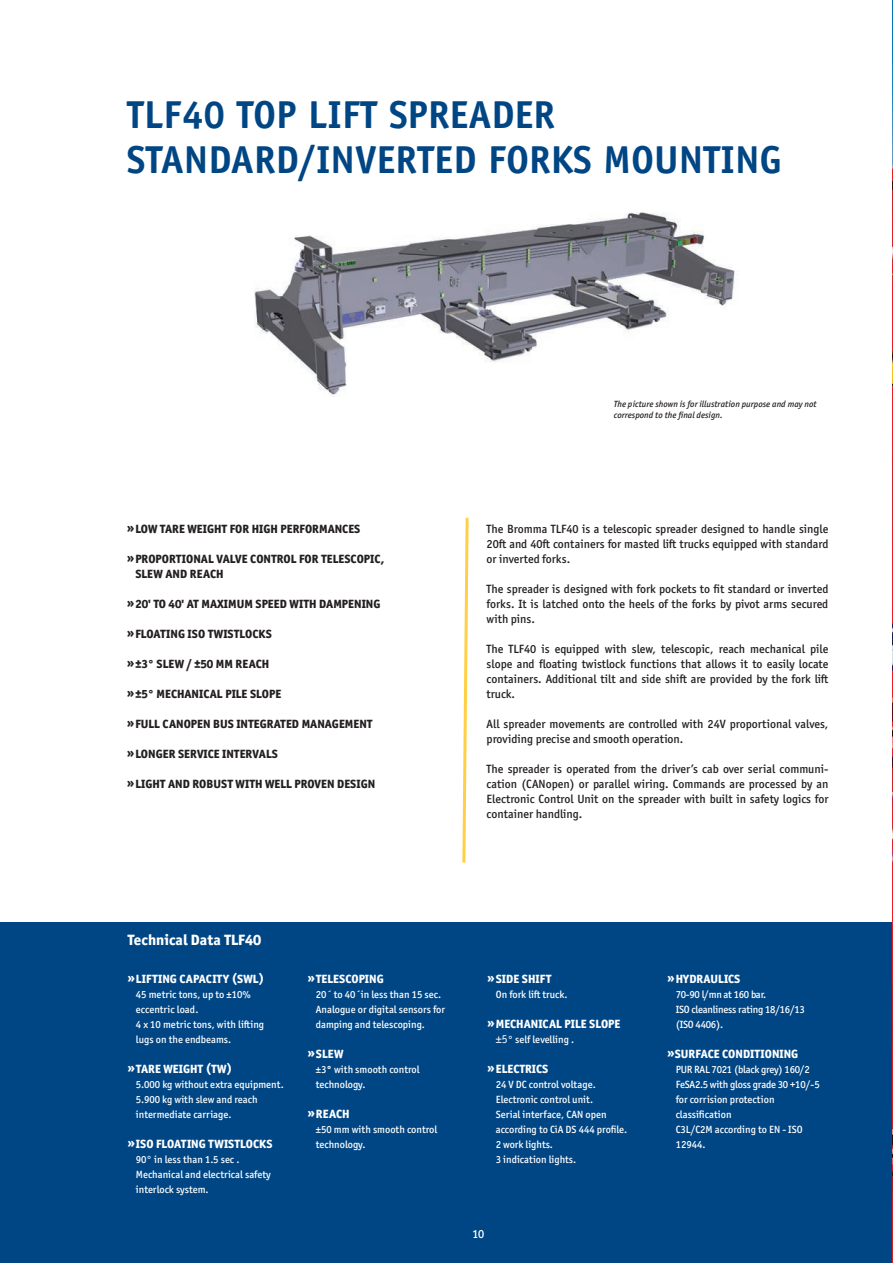
<style>
.page{position:relative;width:893px;height:1263px;background:#fff}
.page>*{position:absolute;margin:0;border:0;box-sizing:border-box;transform-origin:0 0}
.t1{font:700 39px/45px "Officina Sans";color:#014684}
.t2{font:800 15px "Officina Sans ITC Pro";color:#fff}
.t3{font:500 12px/15px "Officina Sans ITC Pro";color:#231f20;text-align:justify}
.t4{font:800 12px/15px "Officina Sans ITC Pro";color:#231f20}
.t5{font:800 12px "Officina Sans ITC Pro";color:#fff}
.t6{font:500 12px "Officina Sans ITC Pro";color:#fff}
.t7{font:500 10.5px/15px "Officina Sans ITC Pro";color:#fff}
.t8{font:500 10.5px/15px "Officina Sans ITC Pro";letter-spacing:-.02em;color:#fff}
.t9{font:italic 500 9px/10.8px "Officina Sans ITC Pro";color:#231f20}
.s1{font-weight:800}
.s2{font-weight:400;font-size:12px}
</style>
<div class="page">
<div style="left:0;top:923px;width:893px;height:340px;background:#014684"></div>
<svg style="left:462px;top:517px;width:7px;height:346px"></svg>
<img style="left:254px;top:212px;width:481px;height:185px">
<img style="left:892px;top:0;width:1px;height:1263px">
<h1 class="t1" style="left:127px;top:91px;width:657px">TLF40 TOP LIFT SPREADER<br>STANDARD/INVERTED FORKS MOUNTING</h1>
<p class="t4" style="left:127px;top:521px;width:235px">» LOW TARE WEIGHT FOR HIGH PERFORMANCES</p>
<p class="t4" style="left:135px;top:551px;width:251px;text-indent:-9px">» PROPORTIONAL VALVE CONTROL FOR TELESCOPIC,<br>SLEW AND REACH</p>
<p class="t4" style="left:127px;top:596px;width:255px">» 20' TO 40' AT MAXIMUM SPEED WITH DAMPENING</p>
<p class="t4" style="left:127px;top:626px;width:147px">» FLOATING ISO TWISTLOCKS</p>
<p class="t4" style="left:127px;top:656px;width:144px">» ±3° SLEW / ±50 MM REACH</p>
<p class="t4" style="left:127px;top:686px;width:156px">» ±5° MECHANICAL PILE SLOPE</p>
<p class="t4" style="left:127px;top:716px;width:247px">» FULL CANOPEN BUS INTEGRATED MANAGEMENT</p>
<p class="t4" style="left:127px;top:746px;width:153px">» LONGER SERVICE INTERVALS</p>
<p class="t4" style="left:127px;top:776px;width:250px">» LIGHT AND ROBUST WITH WELL PROVEN DESIGN</p>
<p class="t9" style="left:614px;top:399px;width:204px">The picture shown is for illustration purpose and may not correspond to the final design.</p>
<p class="t3" style="left:487px;top:521px;width:343px">The Bromma TLF40 is a telescopic spreader designed to handle single 20ft and 40ft containers for masted lift trucks equipped with standard or inverted forks.</p>
<p class="t3" style="left:487px;top:581px;width:343px">The spreader is designed with fork pockets to fit standard or inverted forks. It is latched onto the heels of the forks by pivot arms secured with pins.</p>
<p class="t3" style="left:487px;top:641px;width:343px">The TLF40 is equipped with slew, telescopic, reach mechanical pile slope and floating twistlock functions that allows it to easily locate containers. Additional tilt and side shift are provided by the fork lift truck.</p>
<p class="t3" style="left:487px;top:716px;width:343px">All spreader movements are controlled with 24V proportional valves, providing precise and smooth operation.</p>
<p class="t3" style="left:487px;top:761px;width:343px">The spreader is operated from the driver’s cab over serial communi&shy;cation (CANopen) or parallel wiring. Commands are processed by an Electronic Control Unit on the spreader with built in safety logics for container handling.</p>
<p class="t2" style="left:127px;top:931px;width:135px">Technical Data TLF40</p>
<p class="t5" style="left:127px;top:971px;width:138px">» LIFTING CAPACITY (SWL)</p>
<p class="t7" style="left:136px;top:986px;width:130px">45 metric tons, up to ±10% eccentric load.<br>4 x 10 metric tons, with lifting lugs on the endbeams.</p>
<p class="t5" style="left:127px;top:1061px;width:106px">» TARE WEIGHT (TW)</p>
<p class="t7" style="left:136px;top:1076px;width:149px">5.000 kg without extra equipment.<br>5.900 kg with slew and reach intermediate carriage.</p>
<p class="t5" style="left:127px;top:1136px;width:147px">» ISO FLOATING TWISTLOCKS</p>
<p class="t7" style="left:136px;top:1151px;width:136px">90° in less than 1.5 sec .<br>Mechanical and electrical safety interlock system.</p>
<p class="t5" style="left:307px;top:971px;width:78px">» TELESCOPING</p>
<p class="t7" style="left:316px;top:986px;width:131px">20´ to 40´in less than 15 sec.<br>Analogue or digital sensors for damping and telescoping.</p>
<p class="t5" style="left:307px;top:1046px;width:38px">» SLEW</p>
<p class="t7" style="left:316px;top:1061px;width:105px">±3<span class="s1">°</span> with smooth control technology.</p>
<p class="t5" style="left:307px;top:1106px;width:44px">» REACH</p>
<p class="t7" style="left:316px;top:1121px;width:123px">±50 mm with smooth control technology.</p>
<p class="t5" style="left:487px;top:971px;width:66px">» SIDE SHIFT</p>
<p class="t7" style="left:496px;top:986px;width:73px">On fork lift truck.</p>
<p class="t5" style="left:487px;top:1016px;width:135px">» MECHANICAL PILE SLOPE</p>
<p class="t7" style="left:496px;top:1031px;width:80px"><span class="s2">±5</span>° self levelling .</p>
<p class="t5" style="left:487px;top:1061px;width:63px">» ELECTRICS</p>
<p class="t7" style="left:496px;top:1076px;width:133px">24 V DC control voltage.<br>Electronic control unit.<br>Serial interface, CAN open according to CiA DS 444 profile.<br>2 work lights.<br>3 indication lights.</p>
<p class="t6" style="left:472px;top:1226px;width:14px">10</p>
<p class="t5" style="left:667px;top:971px;width:75px">» HYDRAULICS</p>
<p class="t8" style="left:676px;top:986px;width:131px">70-90 l/mn at 160 bar.<br>ISO cleanliness rating 18/16/13 (ISO 4406).</p>
<p class="t5" style="left:667px;top:1046px;width:133px">»SURFACE CONDITIONING</p>
<p class="t7" style="left:676px;top:1061px;width:145px">PUR RAL 7021 (black grey) 160/2<br>FeSA2.5 with gloss grade 30 +10/-5 for corrision protection classification<br>C3L/C2M according to EN - ISO<br>12944.</p>
</div>
